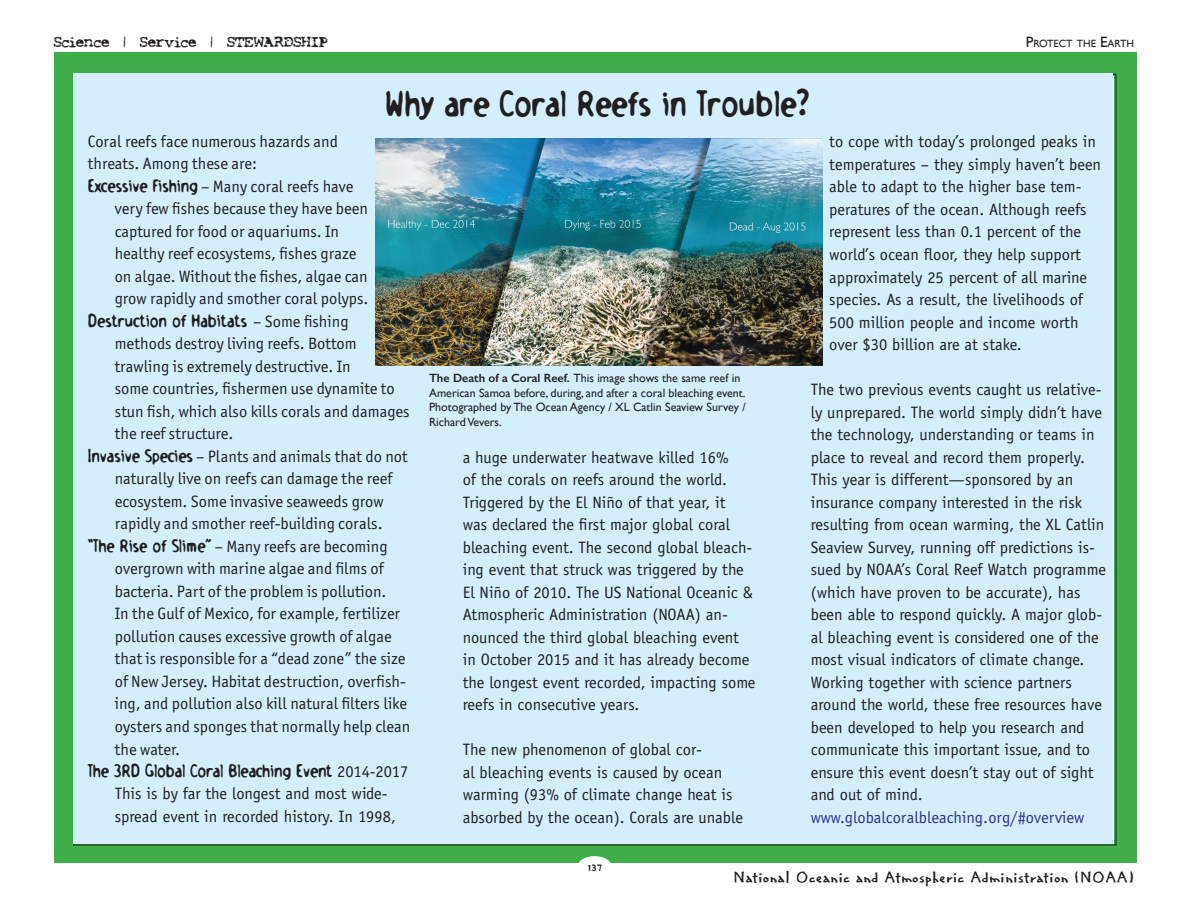
<style>
.page{position:relative;width:1188px;height:918px;background:#fff}
.page>*{position:absolute;margin:0;border:0;box-sizing:border-box;transform-origin:0 0}
.t1{font:700 36px "Holstein";color:#231f20}
.t2{font:700 18px "Holstein";letter-spacing:-.005em;color:#231f20}
.t3{font:16.5px/22.5px "Officina Sans";color:#231f20}
.t4{font:16.5px "Officina Sans ITC Std";color:#231f20}
.t5{font:16.5px "Regular Joe";color:#231f20}
.t6{font:16.5px "Officina Sans ITC Std";color:#2e3092}
.t7{font:13.5px "Smash";color:#231f20}
.t8{font:12px/14.4px "Gill Sans";color:#231f20}
.t9{font:12px "Regular Joe";color:#231f20}
.t10{font:10.5px "Gill Sans";color:#231f20}
.s1{font-size:15px}
.s2{font-family:"Holstein";font-weight:700;font-size:18px}
.s3{font-family:"Officina Sans ITC Std";font-weight:400;font-size:16.5px}
.s4{font-family:"Officina Sans";font-weight:400;font-size:16.5px}
.s5{font-weight:600}
</style>
<div class="page">
<div style="left:54px;top:53px;width:1082px;height:810px;background:#40ae49"></div>
<div style="left:577px;top:856px;width:35px;height:22px;background:#fff;border-radius:50%"></div>
<div style="left:73px;top:73px;width:1040px;height:770px;background:#d4effb"></div>
<img style="left:376px;top:138px;width:446px;height:227px">
<p class="t7" style="left:54px;top:33px;width:275px">Science | Service | STEWARDSHIP</p>
<p class="t10" style="left:1026px;top:38px;width:110px"><span class="s1">P</span>ROTECT THE <span class="s1">E</span>ARTH</p>
<h1 class="t1" style="left:384px;top:81px;width:426px">Why are Coral Reefs in Trouble?</h1>
<p class="t4" style="left:88px;top:132px;width:252px">Coral reefs face numerous hazards and</p>
<p class="t4" style="left:88px;top:154px;width:171px">threats. Among these are:</p>
<p class="t4" style="left:88px;top:177px;width:267px"><span class="s2">Excessive Fishing</span> – Many coral reefs have</p>
<p class="t4" style="left:115px;top:199px;width:255px">very few fishes because they have been</p>
<p class="t4" style="left:115px;top:222px;width:226px">captured for food or aquariums. In</p>
<p class="t4" style="left:115px;top:244px;width:243px">healthy reef ecosystems, fishes graze</p>
<p class="t4" style="left:115px;top:267px;width:255px">on algae. Without the fishes, algae can</p>
<p class="t4" style="left:115px;top:289px;width:255px">grow rapidly and smother coral polyps.</p>
<p class="t2" style="left:88px;top:309px;width:262px">Destruction of Habitats <span class="s3">– Some fishing</span></p>
<p class="t4" style="left:115px;top:334px;width:243px">methods destroy living reefs. Bottom</p>
<p class="t4" style="left:115px;top:357px;width:238px">trawling is extremely destructive. In</p>
<p class="t4" style="left:115px;top:379px;width:281px">some countries, fishermen use dynamite to</p>
<p class="t4" style="left:115px;top:402px;width:296px">stun fish, which also kills corals and damages</p>
<p class="t4" style="left:115px;top:424px;width:120px">the reef structure.</p>
<p class="t4" style="left:88px;top:447px;width:321px"><span class="s2">Invasive Species</span> – Plants and animals that do not</p>
<p class="t4" style="left:115px;top:469px;width:279px">naturally live on reefs can damage the reef</p>
<p class="t4" style="left:115px;top:492px;width:270px">ecosystem. Some invasive seaweeds grow</p>
<p class="t4" style="left:115px;top:514px;width:269px">rapidly and smother reef-building corals.</p>
<p class="t4" style="left:88px;top:537px;width:301px"><span class="s2">“The Rise of Slime”</span> – Many reefs are becoming</p>
<p class="t4" style="left:115px;top:559px;width:271px">overgrown with marine algae and films of</p>
<p class="t4" style="left:115px;top:582px;width:273px">bacteria. Part of the problem is pollution.</p>
<p class="t4" style="left:115px;top:604px;width:287px">In the Gulf of Mexico, for example, fertilizer</p>
<p class="t4" style="left:115px;top:627px;width:278px">pollution causes excessive growth of algae</p>
<p class="t4" style="left:115px;top:649px;width:292px">that is responsible for a “dead zone” the size</p>
<p class="t4" style="left:115px;top:672px;width:293px">of New Jersey. Habitat destruction, overfish-</p>
<p class="t4" style="left:115px;top:694px;width:294px">ing, and pollution also kill natural filters like</p>
<p class="t4" style="left:115px;top:717px;width:297px">oysters and sponges that normally help clean</p>
<p class="t4" style="left:115px;top:739px;width:67px">the water.</p>
<p class="t2" style="left:88px;top:759px;width:322px">The 3RD Global Coral Bleaching Event <span class="s4">2014-2017</span></p>
<p class="t3" style="left:115px;top:783px;width:283px">This is by far the longest and most wide&shy;spread event in recorded history. In 1998,</p>
<p class="t8" style="left:429px;top:371px;width:318px"><span class="s5">The Death of a Coral Reef.</span> This image shows the same reef in American Samoa before, during, and after a coral bleaching event.<br>Photographed by The Ocean Agency / XL Catlin Seaview Survey / Richard Vevers.</p>
<p class="t3" style="left:463px;top:446px;width:294px">a huge underwater heatwave killed 16%<br>of the corals on reefs around the world.<br>Triggered by the El Niño of that year, it<br>was declared the first major global coral bleaching event. The second global bleach&shy;ing event that struck was triggered by the El Niño of 2010. The US National Oceanic &amp; Atmospheric Administration (NOAA) an&shy;nounced the third global bleaching event in October 2015 and it has already become the longest event recorded, impacting some reefs in consecutive years.</p>
<p class="t3" style="left:463px;top:739px;width:282px">The new phenomenon of global cor-<br>al bleaching events is caused by ocean warming (93% of climate change heat is absorbed by the ocean). Corals are unable</p>
<p class="t3" style="left:829px;top:131px;width:273px">to cope with today’s prolonged peaks in temperatures – they simply haven’t been able to adapt to the higher base tem&shy;peratures of the ocean. Although reefs represent less than 0.1 percent of the world’s ocean floor, they help support approximately 25 percent of all marine species. As a result, the livelihoods of 500 million people and income worth over $30 billion are at stake.</p>
<p class="t3" style="left:811px;top:378px;width:297px">The two previous events caught us relative&shy;ly unprepared. The world simply didn’t have the technology, understanding or teams in place to reveal and record them properly.<br>This year is different—sponsored by an insurance company interested in the risk resulting from ocean warming, the XL Catlin Seaview Survey, running off predictions is&shy;sued by NOAA’s Coral Reef Watch programme (which have proven to be accurate), has been able to respond quickly. A major glob&shy;al bleaching event is considered one of the most visual indicators of climate change.<br>Working together with science partners around the world, these free resources have been developed to help you research and communicate this important issue, and to ensure this event doesn’t stay out of sight and out of mind.</p>
<p class="t6" style="left:811px;top:808px;width:275px">www.globalcoralbleaching.org/#overview</p>
<p class="t9" style="left:587px;top:860px;width:16px">137</p>
<p class="t5" style="left:733px;top:867px;width:402px">National Oceanic and Atmospheric Administration (NOAA)</p>
</div>
